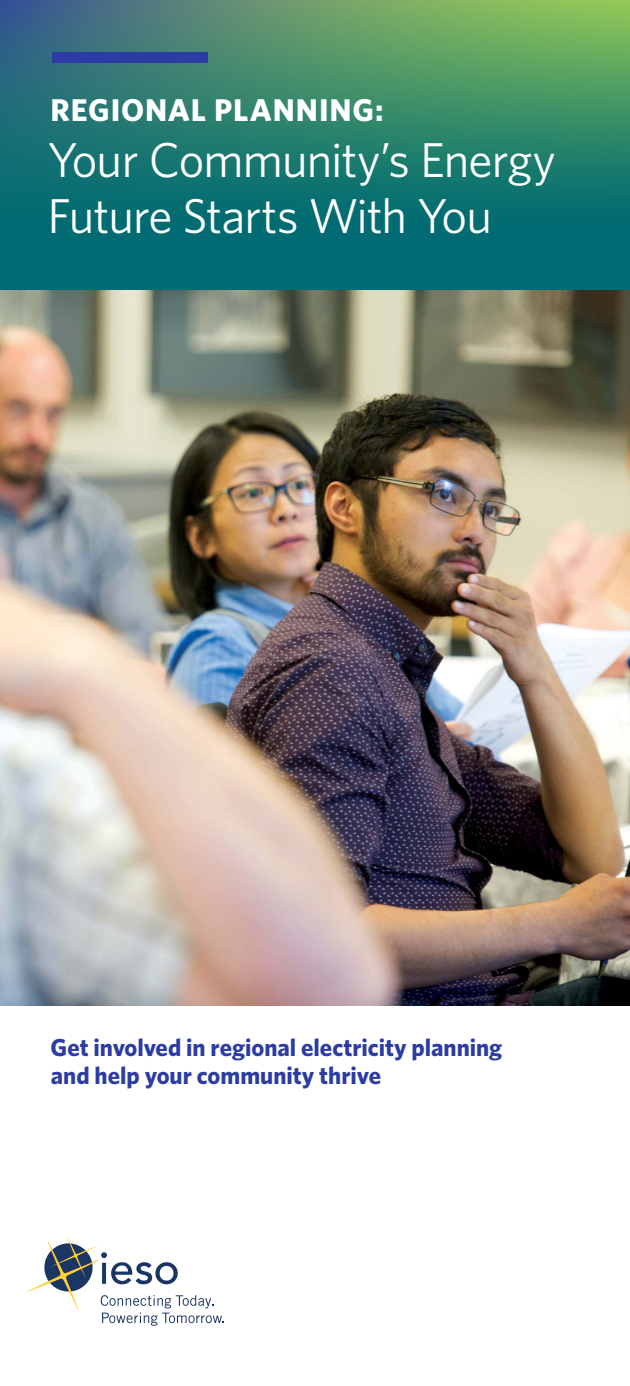
<style>
.page{position:relative;width:630px;height:1386px;background:#fff}
.page>*{position:absolute;margin:0;border:0;box-sizing:border-box;transform-origin:0 0}
.t1{font:49px/56px "Whitney";letter-spacing:-.02em;color:#fff}
.t2{font:700 31.5px "Whitney";letter-spacing:.025em;color:#fff}
.t3{font:700 24.5px/28px "Whitney";color:#2d3ca3}
</style>
<div class="page">
<svg style="left:0;top:0;width:630px;height:291px;background:#277d6f"></svg>
<div style="left:52px;top:52px;width:156px;height:11px;background:#2d3ca3"></div>
<img style="left:0;top:291px;width:630px;height:714px">
<svg style="left:27px;top:1235px;width:197px;height:91px"></svg>
<h1 class="t2" style="left:51px;top:89px;width:335px">REGIONAL PLANNING:</h1>
<h1 class="t1" style="left:47px;top:131px;width:510px">Your Community’s Energy<br>Future Starts With You</h1>
<p class="t3" style="left:51px;top:1032px;width:453px">Get involved in regional electricity planning and help your community thrive</p>
</div>
